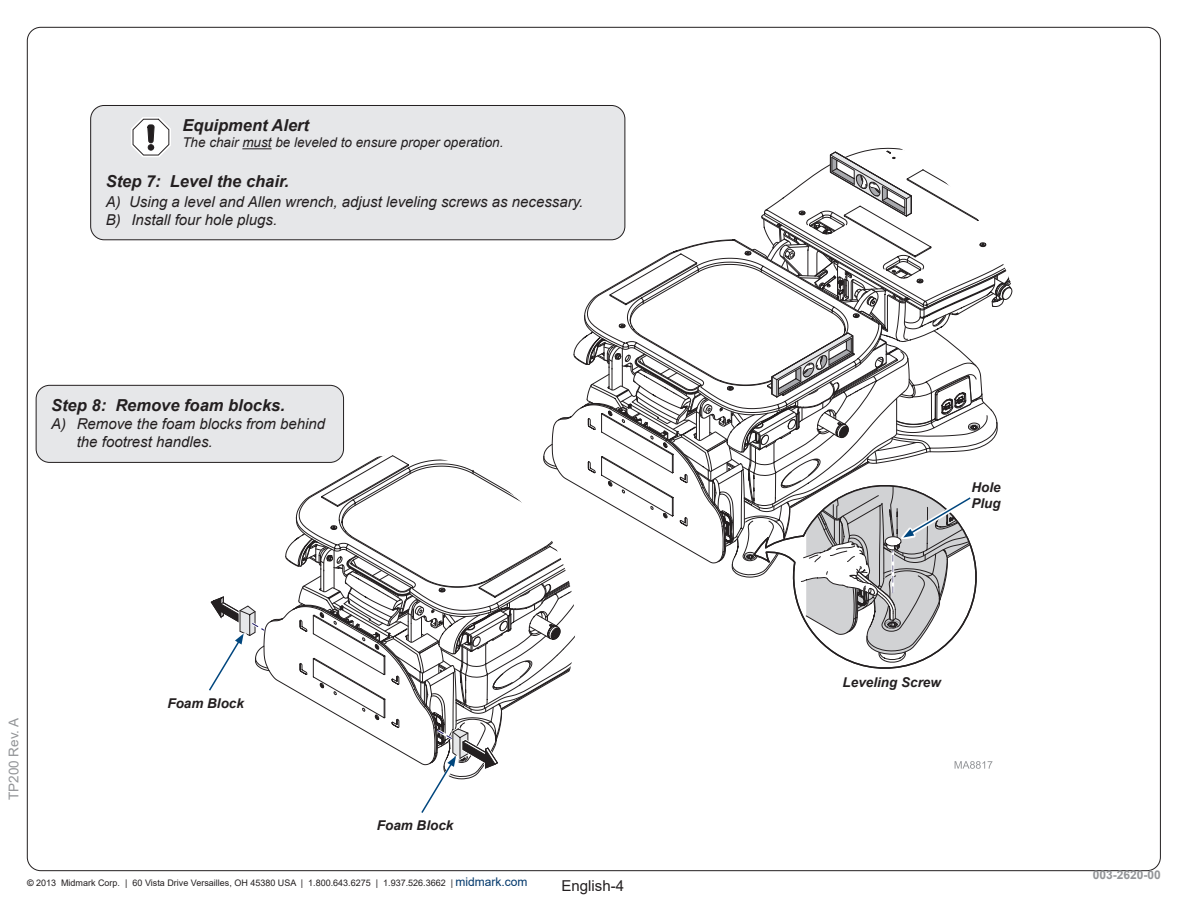
<style>
.page{position:relative;width:1188px;height:918px;background:#fff}
.page>*{position:absolute;margin:0;border:0;box-sizing:border-box;transform-origin:0 0}
.Step_Bubble__top_lin{font:italic 700 16.5px "Arial";color:#231f20}
.Step_Bubble__A__B__e{font:italic 15px/18px "Arial";color:#231f20}
.Step_Bubble__top_lin-2{font:italic 15px "Arial";color:#231f20}
.t1{font:15px "Arial";color:#231f20}
.Step_Bubble__top_lin-3{font:italic 13.5px "Arial";color:#231f20}
.Art_Callouts{font:italic 700 13.5px/16.2px "Arial";color:#231f20}
.t2{font:13.5px "Arial";color:#939598}
.Install_Sheet_Part_N{font:700 12px "Arial";color:#939598}
.t3{font:9px "Arial";color:#231f20}
.s1{font-weight:700}
.s2{font-size:12px;color:#00376b}
</style>
<div class="page">
<div style="left:91px;top:105px;width:534px;height:135px;background:#e6e7e9;border-radius:14px"></div>
<hr style="left:242px;top:148px;width:30px;height:1px;background:#231f20">
<div style="left:90px;top:105px;width:535px;height:135px;border:1px solid #231f20;border-radius:14px"></div>
<svg style="left:131px;top:117px;width:40px;height:40px"></svg>
<div style="left:36px;top:385px;width:308px;height:77px;background:#e6e7e9;border-radius:14px"></div>
<div style="left:36px;top:385px;width:308px;height:78px;border:1px solid #231f20;border-radius:14px"></div>
<svg style="left:194px;top:150px;width:819px;height:663px"></svg>
<p class="Step_Bubble__top_lin" style="left:182px;top:114px;width:128px">Equipment Alert</p>
<p class="Step_Bubble__top_lin-3" style="left:182px;top:134px;width:323px">The chair must be leveled to ensure proper operation.</p>
<p class="Step_Bubble__top_lin" style="left:106px;top:170px;width:185px">Step 7: Level the chair.</p>
<p class="Step_Bubble__top_lin-2" style="left:106px;top:192px;width:479px">A) Using a level and Allen wrench, adjust leveling screws as necessary.</p>
<p class="Step_Bubble__A__B__e" style="left:106px;top:211px;width:173px">B) Install four hole plugs.</p>
<p class="Step_Bubble__top_lin" style="left:51px;top:394px;width:235px">Step 8: Remove foam blocks.</p>
<p class="Step_Bubble__A__B__e" style="left:77px;top:415px;width:250px;text-indent:-26px">A) Remove the foam blocks from behind the footrest handles.</p>
<h3 class="t2" style="left:4px;top:800px;width:84px;rotate:-90deg">TP200 Rev. A</h3>
<p class="Art_Callouts" style="left:167px;top:696px;width:78px">Foam Block</p>
<p class="Art_Callouts" style="left:377px;top:818px;width:78px">Foam Block</p>
<p class="t3" style="left:27px;top:877px;width:502px"><span class="s1">©</span> 2013 Midmark Corp. | 60 Vista Drive Versailles, OH 45380 USA | 1.800.643.6275 | 1.937.526.3662 | <span class="s2">midmark.com</span></p>
<h2 class="t1" style="left:562px;top:875px;width:64px">English-4</h2>
<p class="Art_Callouts" style="left:972px;top:480px;width:31px">Hole<br>Plug</p>
<p class="Art_Callouts" style="left:843px;top:674px;width:100px">Leveling Screw</p>
<p class="Install_Sheet_Part_N" style="left:1093px;top:867px;width:70px">003-2620-00</p>
</div>
